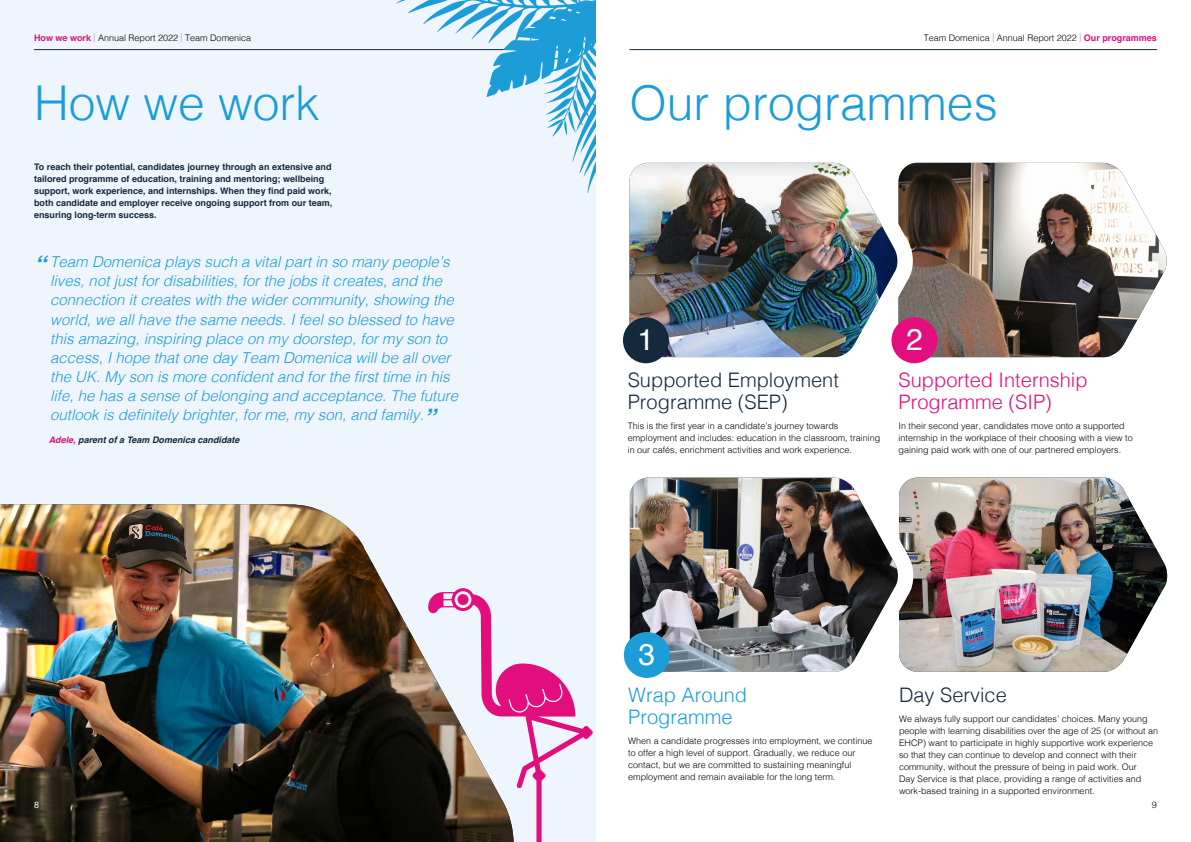
<style>
.page{position:relative;width:1191px;height:842px;background:#fff}
.page>*{position:absolute;margin:0;border:0;box-sizing:border-box;transform-origin:0 0}
.t1{font:300 48px "Helvetica";color:#1d9dd8}
.t2{font:30px "Helvetica";color:#fff}
.t3{font:300 20px/22px "Helvetica";color:#15293d}
.t4{font:300 20px/22px "Helvetica";color:#e20e7d}
.t5{font:300 20px/22px "Helvetica";color:#1d9dd8}
.t6{font:italic 300 15px/19px "Helvetica";color:#1d9dd8}
.t7{font:300 9px/12px "Helvetica";color:#000}
.t8{font:700 9px/12px "Helvetica";color:#15293d}
.t9{font:italic 700 9px "Helvetica";color:#15293d}
.t10{font:9px "Helvetica";color:#fff}
.s1{font-weight:700;color:#e20e7d}
.s2{color:#9d9d9c}
.s3{font-weight:700;font-size:24px}
.s4{color:#e20e7d}
</style>
<div class="page">
<div style="left:0;top:0;width:595px;height:842px;background:#eff5fc"></div>
<img style="left:922px;top:163px;width:245px;height:195px">
<img style="left:623px;top:162px;width:299px;height:202px">
<div style="left:623px;top:317px;width:46px;height:46px;background:#15293d;border-radius:50%"></div>
<div style="left:891px;top:317px;width:46px;height:46px;background:#e20e7d;border-radius:50%"></div>
<img style="left:922px;top:477px;width:246px;height:195px">
<img style="left:623px;top:477px;width:299px;height:201px">
<div style="left:624px;top:632px;width:46px;height:46px;background:#1d9dd8;border-radius:50%"></div>
<img style="left:0;top:504px;width:428px;height:338px">
<svg style="left:428px;top:588px;width:165px;height:254px"></svg>
<hr style="left:34px;top:49px;width:527px;height:1px;background:#15293d">
<hr style="left:629px;top:49px;width:528px;height:1px;background:#15293d">
<svg style="left:382px;top:0;width:213px;height:193px"></svg>
<p class="t7" style="left:34px;top:31px;width:219px"><span class="s1">How we work</span> <span class="s2">|</span> Annual Report 2022 <span class="s2">|</span> Team Domenica</p>
<p class="t7" style="left:923px;top:31px;width:235px">Team Domenica <span class="s2">|</span> Annual Report 2022 <span class="s2">|</span> <span class="s1">Our programmes</span></p>
<h1 class="t1" style="left:34px;top:62px;width:287px">How we work</h1>
<h1 class="t1" style="left:629px;top:62px;width:370px">Our programmes</h1>
<p class="t8" style="left:34px;top:160px;width:300px">To reach their potential, candidates journey through an extensive and tailored programme of education, training and mentoring; wellbeing support, work experience, and internships. When they find paid work, both candidate and employer receive ongoing support from our team, ensuring long-term success.</p>
<p class="t6" style="left:50px;top:252px;width:409px;text-indent:-16px"><span class="s3">“</span> Team Domenica plays such a vital part in so many people’s lives, not just for disabilities, for the jobs it creates, and the connection it creates with the wider community, showing the world, we all have the same needs. I feel so blessed to have this amazing, inspiring place on my doorstep, for my son to access, I hope that one day Team Domenica will be all over the UK. My son is more confident and for the first time in his life, he has a sense of belonging and acceptance. The future outlook is definitely brighter, for me, my son, and family.<span class="s3">”</span></p>
<p class="t9" style="left:49px;top:432px;width:192px"><span class="s4">Adele,</span> parent of a Team Domenica candidate</p>
<p class="t10" style="left:34px;top:798px;width:7px">8</p>
<h2 class="t2" style="left:637px;top:317px;width:18px">1</h2>
<h2 class="t2" style="left:906px;top:317px;width:18px">2</h2>
<h3 class="t3" style="left:628px;top:367px;width:213px">Supported Employment<br>Programme (SEP)</h3>
<p class="t7" style="left:628px;top:420px;width:254px">This is the first year in a candidate’s journey towards employment and includes: education in the classroom, training in our cafés, enrichment activities and work experience.</p>
<h3 class="t4" style="left:898px;top:367px;width:190px">Supported Internship<br>Programme (SIP)</h3>
<p class="t7" style="left:898px;top:420px;width:236px">In their second year, candidates move onto a supported internship in the workplace of their choosing with a view to gaining paid work with one of our partnered employers.</p>
<h2 class="t2" style="left:638px;top:631px;width:18px">3</h2>
<h3 class="t5" style="left:628px;top:682px;width:120px">Wrap Around<br>Programme</h3>
<p class="t7" style="left:628px;top:734px;width:246px">When a candidate progresses into employment, we continue to offer a high level of support. Gradually, we reduce our contact, but we are committed to sustaining meaningful employment and remain available for the long term.</p>
<h3 class="t3" style="left:899px;top:682px;width:109px">Day Service</h3>
<p class="t7" style="left:899px;top:712px;width:261px">We always fully support our candidates’ choices. Many young people with learning disabilities over the age of 25 (or without an EHCP) want to participate in highly supportive work experience so that they can continue to develop and connect with their community, without the pressure of being in paid work. Our<br>Day Service is that place, providing a range of activities and work-based training in a supported environment.</p>
<p class="t7" style="left:1152px;top:798px;width:7px">9</p>
</div>
